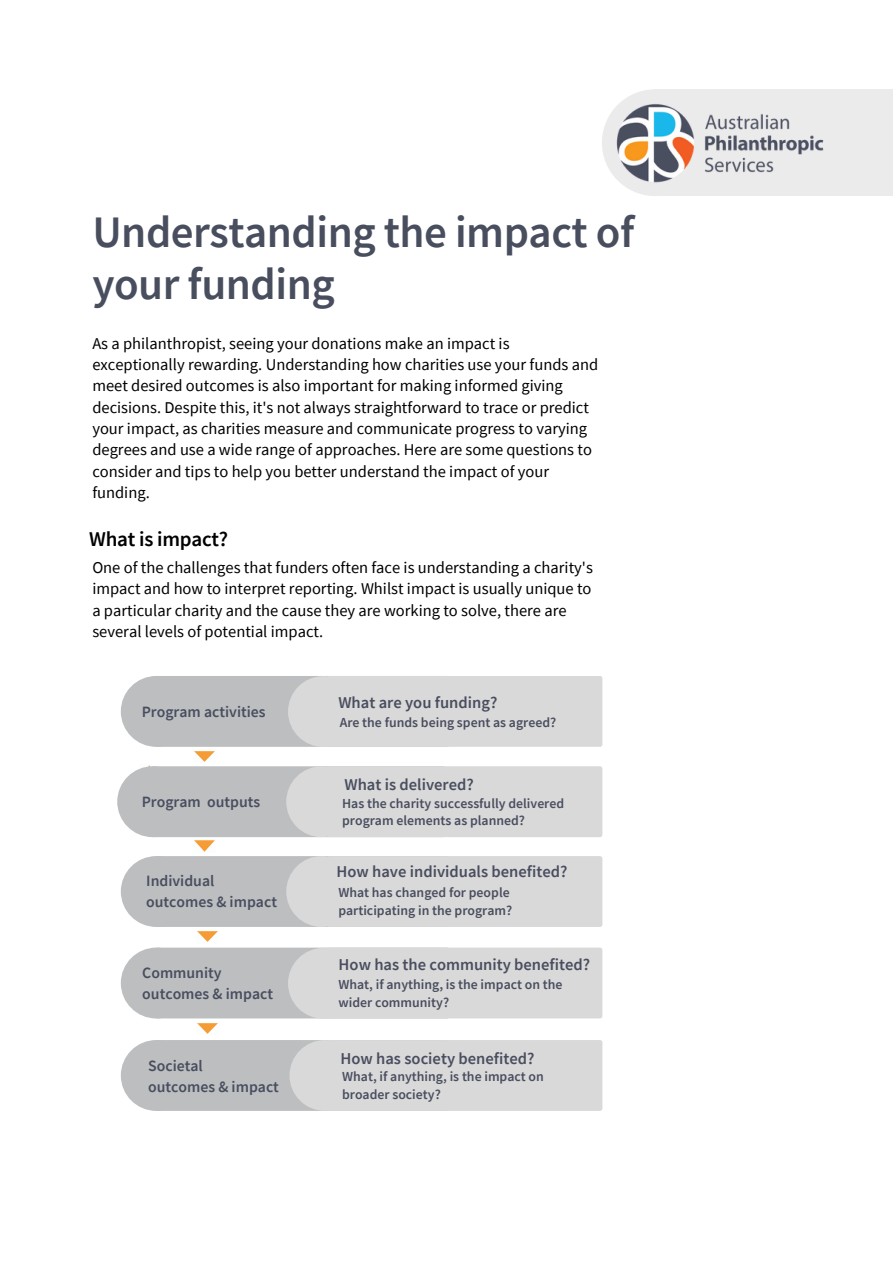
<style>
.page{position:relative;width:893px;height:1264px;background:#fff}
.page>*{position:absolute;margin:0;border:0;box-sizing:border-box;transform-origin:0 0}
.t1{font:600 45px/51.8px "Source Sans Pro";letter-spacing:-.01em;color:#494e5f}
.t2{font:600 21px "Source Sans Pro";letter-spacing:-.01em;color:#000}
.t3{font:16.5px/21.3px "Source Sans Pro";color:#000}
.t4{font:600 16.5px "Source Sans Pro";color:#494e5f}
.t5{font:600 15.75px/21.3px "Source Sans Pro";color:#494e5f}
.t6{font:600 13.8px/17.5px "Source Sans Pro";color:#494e5f}
</style>
<div class="page">
<div style="left:653px;top:89px;width:239px;height:107px;background:#ebebec"></div>
<div style="left:602px;top:89px;width:106px;height:107px;background:#ebebec;border-radius:50%"></div>
<img style="left:610px;top:97px;width:214px;height:86px">
<div style="left:121px;top:1040px;width:71px;height:70px;background:#bcbec0;border-radius:50%"></div>
<div style="left:154px;top:1040px;width:295px;height:70px;background:#bcbec0;border-radius:2px"></div>
<div style="left:289px;top:1040px;width:71px;height:70px;background:#d9d9d9;border-radius:50%"></div>
<div style="left:121px;top:947px;width:71px;height:71px;background:#bcbec0;border-radius:50%"></div>
<div style="left:154px;top:947px;width:295px;height:71px;background:#bcbec0;border-radius:2px"></div>
<div style="left:288px;top:947px;width:71px;height:71px;background:#d9d9d9;border-radius:50%"></div>
<div style="left:121px;top:856px;width:71px;height:70px;background:#bcbec0;border-radius:50%"></div>
<div style="left:154px;top:856px;width:295px;height:70px;background:#bcbec0;border-radius:2px"></div>
<div style="left:327px;top:856px;width:275px;height:70px;background:#d9d9d9;border-radius:2px"></div>
<div style="left:286px;top:856px;width:71px;height:70px;background:#d9d9d9;border-radius:50%"></div>
<div style="left:151px;top:766px;width:294px;height:71px;background:#bcbec0;border-radius:2px"></div>
<div style="left:286px;top:766px;width:71px;height:71px;background:#d9d9d9;border-radius:50%"></div>
<div style="left:327px;top:766px;width:275px;height:71px;background:#d9d9d9;border-radius:2px"></div>
<div style="left:121px;top:676px;width:71px;height:70px;background:#bcbec0;border-radius:50%"></div>
<div style="left:154px;top:676px;width:295px;height:70px;background:#bcbec0;border-radius:2px"></div>
<div style="left:327px;top:676px;width:275px;height:70px;background:#d9d9d9;border-radius:2px"></div>
<div style="left:288px;top:676px;width:71px;height:71px;background:#d9d9d9;border-radius:50%"></div>
<div style="left:327px;top:1040px;width:275px;height:70px;background:#d9d9d9;border-radius:2px"></div>
<div style="left:327px;top:947px;width:275px;height:71px;background:#d9d9d9;border-radius:2px"></div>
<img style="left:197px;top:1023px;width:21px;height:11px">
<div style="left:117px;top:766px;width:71px;height:71px;background:#bcbec0;border-radius:50%"></div>
<img style="left:197px;top:931px;width:21px;height:11px">
<img style="left:194px;top:840px;width:21px;height:12px">
<img style="left:194px;top:751px;width:21px;height:11px">
<h1 class="t1" style="left:92px;top:205px;width:543px">Understanding the impact of your funding</h1>
<p class="t3" style="left:92px;top:332px;width:507px">As a philanthropist, seeing your donations make an impact is exceptionally rewarding. Understanding how charities use your funds and meet desired outcomes is also important for making informed giving decisions. Despite this, it's not always straightforward to trace or predict your impact, as charities measure and communicate progress to varying degrees and use a wide range of approaches. Here are some questions to consider and tips to help you better understand the impact of your funding.</p>
<p class="t2" style="left:89px;top:525px;width:140px">What is impact?</p>
<p class="t3" style="left:92px;top:556px;width:502px">One of the challenges that funders often face is understanding a charity's impact and how to interpret reporting. Whilst impact is usually unique to a particular charity and the cause they are working to solve, there are several levels of potential impact.</p>
<p class="t5" style="left:142px;top:700px;width:125px">Program activities</p>
<p class="t5" style="left:142px;top:791px;width:120px">Program outputs</p>
<p class="t5" style="left:146px;top:869px;width:132px">Individual outcomes &amp; impact</p>
<p class="t5" style="left:142px;top:961px;width:132px">Community outcomes &amp; impact</p>
<p class="t5" style="left:148px;top:1054px;width:132px">Societal<br>outcomes &amp; impact</p>
<p class="t4" style="left:338px;top:691px;width:160px">What are you funding?</p>
<p class="t6" style="left:340px;top:713px;width:218px">Are the funds being spent as agreed?</p>
<p class="t4" style="left:344px;top:773px;width:131px">What is delivered?</p>
<p class="t6" style="left:342px;top:794px;width:223px">Has the charity successfully delivered program elements as planned?</p>
<p class="t4" style="left:336px;top:861px;width:232px">How have individuals benefited?</p>
<p class="t6" style="left:338px;top:883px;width:175px">What has changed for people participating in the program?</p>
<p class="t4" style="left:338px;top:953px;width:253px">How has the community benefited?</p>
<p class="t6" style="left:338px;top:975px;width:226px">What, if anything, is the impact on the wider community?</p>
<p class="t4" style="left:340px;top:1047px;width:195px">How has society benefited?</p>
<p class="t6" style="left:342px;top:1066px;width:203px;line-height:18.6px">What, if anything, is the impact on broader society?</p>
</div>
